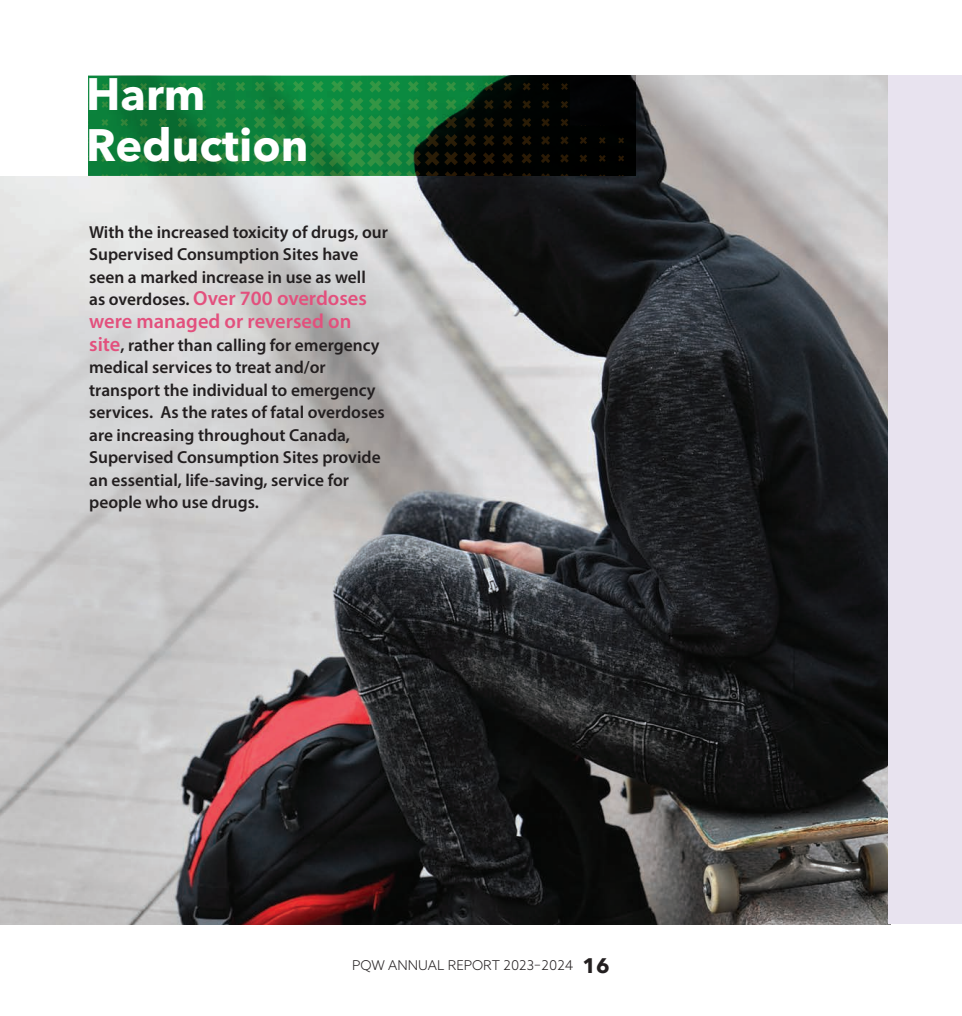
<style>
.page{position:relative;width:962px;height:1016px;background:#fff}
.page>*{position:absolute;margin:0;border:0;box-sizing:border-box;transform-origin:0 0}
.h1_heading_title_page{font:700 45px/51px "Avenir Next LT Pro";color:#fff}
.p_intro{font:600 20.4px/22.5px "Myriad Pro";color:#e3507d}
.p_intro-2{font:600 17.4px/22.5px "Myriad Pro";color:#231f20}
.t1{font:300 13.5px "Azo Sans";color:#231f20}
.s1{font-size:17.4px;color:#231f20}
.s2{font-size:20.4px;color:#e3507d}
.s3{font-family:"Avenir Next";font-weight:700;font-size:21px}
</style>
<div class="page">
<img style="left:0;top:76px;width:890px;height:848px">
<svg style="left:88px;top:76px;width:547px;height:100px;background:#05411e"></svg>
<div style="left:0;top:54px;width:88px;height:121px;background:#fff"></div>
<div style="left:887px;top:76px;width:74px;height:847px;background:#e8e3ef"></div>
<svg style="left:618px;top:84px;width:5px;height:5px"></svg>
<svg style="left:599px;top:84px;width:6px;height:5px"></svg>
<svg style="left:580px;top:83px;width:6px;height:7px"></svg>
<svg style="left:561px;top:83px;width:6px;height:7px"></svg>
<svg style="left:541px;top:83px;width:8px;height:7px"></svg>
<svg style="left:522px;top:83px;width:8px;height:7px"></svg>
<svg style="left:503px;top:82px;width:9px;height:9px"></svg>
<svg style="left:484px;top:82px;width:9px;height:9px"></svg>
<svg style="left:235px;top:82px;width:10px;height:9px"></svg>
<svg style="left:216px;top:82px;width:9px;height:9px"></svg>
<svg style="left:197px;top:82px;width:9px;height:9px"></svg>
<svg style="left:178px;top:82px;width:8px;height:9px"></svg>
<svg style="left:159px;top:83px;width:8px;height:7px"></svg>
<svg style="left:140px;top:83px;width:7px;height:7px"></svg>
<svg style="left:121px;top:83px;width:7px;height:7px"></svg>
<svg style="left:102px;top:83px;width:6px;height:7px"></svg>
<svg style="left:618px;top:102px;width:5px;height:5px"></svg>
<svg style="left:599px;top:101px;width:6px;height:7px"></svg>
<svg style="left:579px;top:101px;width:7px;height:7px"></svg>
<svg style="left:560px;top:101px;width:8px;height:7px"></svg>
<svg style="left:541px;top:100px;width:8px;height:8px"></svg>
<svg style="left:522px;top:100px;width:8px;height:9px"></svg>
<svg style="left:503px;top:100px;width:9px;height:9px"></svg>
<svg style="left:484px;top:100px;width:9px;height:9px"></svg>
<svg style="left:235px;top:99px;width:11px;height:11px"></svg>
<svg style="left:216px;top:99px;width:10px;height:10px"></svg>
<svg style="left:197px;top:100px;width:9px;height:9px"></svg>
<svg style="left:178px;top:100px;width:9px;height:9px"></svg>
<svg style="left:159px;top:100px;width:8px;height:9px"></svg>
<svg style="left:140px;top:101px;width:7px;height:7px"></svg>
<svg style="left:121px;top:101px;width:7px;height:7px"></svg>
<svg style="left:102px;top:101px;width:6px;height:7px"></svg>
<svg style="left:618px;top:120px;width:6px;height:5px"></svg>
<svg style="left:599px;top:119px;width:6px;height:7px"></svg>
<svg style="left:579px;top:119px;width:7px;height:7px"></svg>
<svg style="left:560px;top:118px;width:8px;height:8px"></svg>
<svg style="left:541px;top:118px;width:8px;height:9px"></svg>
<svg style="left:522px;top:118px;width:9px;height:9px"></svg>
<svg style="left:502px;top:117px;width:10px;height:10px"></svg>
<svg style="left:483px;top:117px;width:11px;height:11px"></svg>
<svg style="left:235px;top:117px;width:11px;height:11px"></svg>
<svg style="left:216px;top:117px;width:10px;height:11px"></svg>
<svg style="left:196px;top:117px;width:11px;height:10px"></svg>
<svg style="left:177px;top:118px;width:10px;height:9px"></svg>
<svg style="left:158px;top:118px;width:9px;height:9px"></svg>
<svg style="left:139px;top:118px;width:9px;height:8px"></svg>
<svg style="left:120px;top:119px;width:8px;height:7px"></svg>
<svg style="left:101px;top:119px;width:7px;height:7px"></svg>
<svg style="left:618px;top:137px;width:6px;height:6px"></svg>
<svg style="left:598px;top:137px;width:7px;height:7px"></svg>
<svg style="left:579px;top:137px;width:8px;height:7px"></svg>
<svg style="left:560px;top:136px;width:8px;height:8px"></svg>
<svg style="left:541px;top:136px;width:9px;height:9px"></svg>
<svg style="left:521px;top:135px;width:10px;height:10px"></svg>
<svg style="left:502px;top:135px;width:11px;height:11px"></svg>
<svg style="left:483px;top:135px;width:11px;height:11px"></svg>
<svg style="left:234px;top:134px;width:12px;height:12px"></svg>
<svg style="left:215px;top:135px;width:12px;height:11px"></svg>
<svg style="left:196px;top:135px;width:11px;height:11px"></svg>
<svg style="left:177px;top:135px;width:10px;height:10px"></svg>
<svg style="left:158px;top:136px;width:10px;height:9px"></svg>
<svg style="left:139px;top:136px;width:9px;height:9px"></svg>
<svg style="left:120px;top:136px;width:8px;height:8px"></svg>
<svg style="left:101px;top:137px;width:7px;height:7px"></svg>
<svg style="left:618px;top:155px;width:6px;height:6px"></svg>
<svg style="left:598px;top:155px;width:7px;height:7px"></svg>
<svg style="left:579px;top:154px;width:8px;height:8px"></svg>
<svg style="left:560px;top:154px;width:8px;height:9px"></svg>
<svg style="left:540px;top:154px;width:10px;height:9px"></svg>
<svg style="left:521px;top:153px;width:10px;height:10px"></svg>
<svg style="left:502px;top:153px;width:11px;height:11px"></svg>
<svg style="left:482px;top:152px;width:12px;height:12px"></svg>
<svg style="left:234px;top:152px;width:13px;height:13px"></svg>
<svg style="left:215px;top:152px;width:12px;height:12px"></svg>
<svg style="left:196px;top:153px;width:11px;height:11px"></svg>
<svg style="left:177px;top:153px;width:11px;height:11px"></svg>
<svg style="left:158px;top:153px;width:10px;height:10px"></svg>
<svg style="left:139px;top:154px;width:9px;height:9px"></svg>
<svg style="left:120px;top:154px;width:8px;height:8px"></svg>
<svg style="left:101px;top:154px;width:8px;height:8px"></svg>
<svg style="left:598px;top:174px;width:7px;height:2px"></svg>
<svg style="left:579px;top:174px;width:8px;height:2px"></svg>
<svg style="left:560px;top:173px;width:8px;height:3px"></svg>
<svg style="left:541px;top:173px;width:9px;height:3px"></svg>
<svg style="left:521px;top:173px;width:10px;height:3px"></svg>
<svg style="left:502px;top:172px;width:11px;height:4px"></svg>
<svg style="left:483px;top:172px;width:11px;height:4px"></svg>
<svg style="left:253px;top:80px;width:223px;height:96px;background:#167435"></svg>
<svg style="left:234px;top:171px;width:12px;height:5px"></svg>
<svg style="left:215px;top:172px;width:12px;height:4px"></svg>
<svg style="left:196px;top:172px;width:11px;height:4px"></svg>
<svg style="left:177px;top:173px;width:10px;height:3px"></svg>
<svg style="left:158px;top:173px;width:10px;height:3px"></svg>
<svg style="left:139px;top:173px;width:9px;height:3px"></svg>
<svg style="left:120px;top:174px;width:8px;height:2px"></svg>
<svg style="left:101px;top:174px;width:7px;height:2px"></svg>
<p class="h1_heading_title_page" style="left:86px;top:68px;width:224px">Harm<br>Reduction</p>
<p class="p_intro-2" style="left:89px;top:220px;width:300px">With the increased toxicity of drugs, our<br>Supervised Consumption Sites have seen a marked increase in use as well</p>
<p class="p_intro" style="left:89px;top:287px;width:279px"><span class="s1">as overdoses.</span> Over 700 overdoses were managed or reversed on</p>
<p class="p_intro-2" style="left:89px;top:333px;width:297px"><span class="s2">site</span>, rather than calling for emergency medical services to treat and/or transport the individual to emergency services. As the rates of fatal overdoses are increasing throughout Canada, Supervised Consumption Sites provide an essential, life-saving, service for people who use drugs.</p>
<p class="t1" style="left:352px;top:956px;width:259px">PQW ANNUAL REPORT 2023–2024 <span class="s3">16</span></p>
</div>
